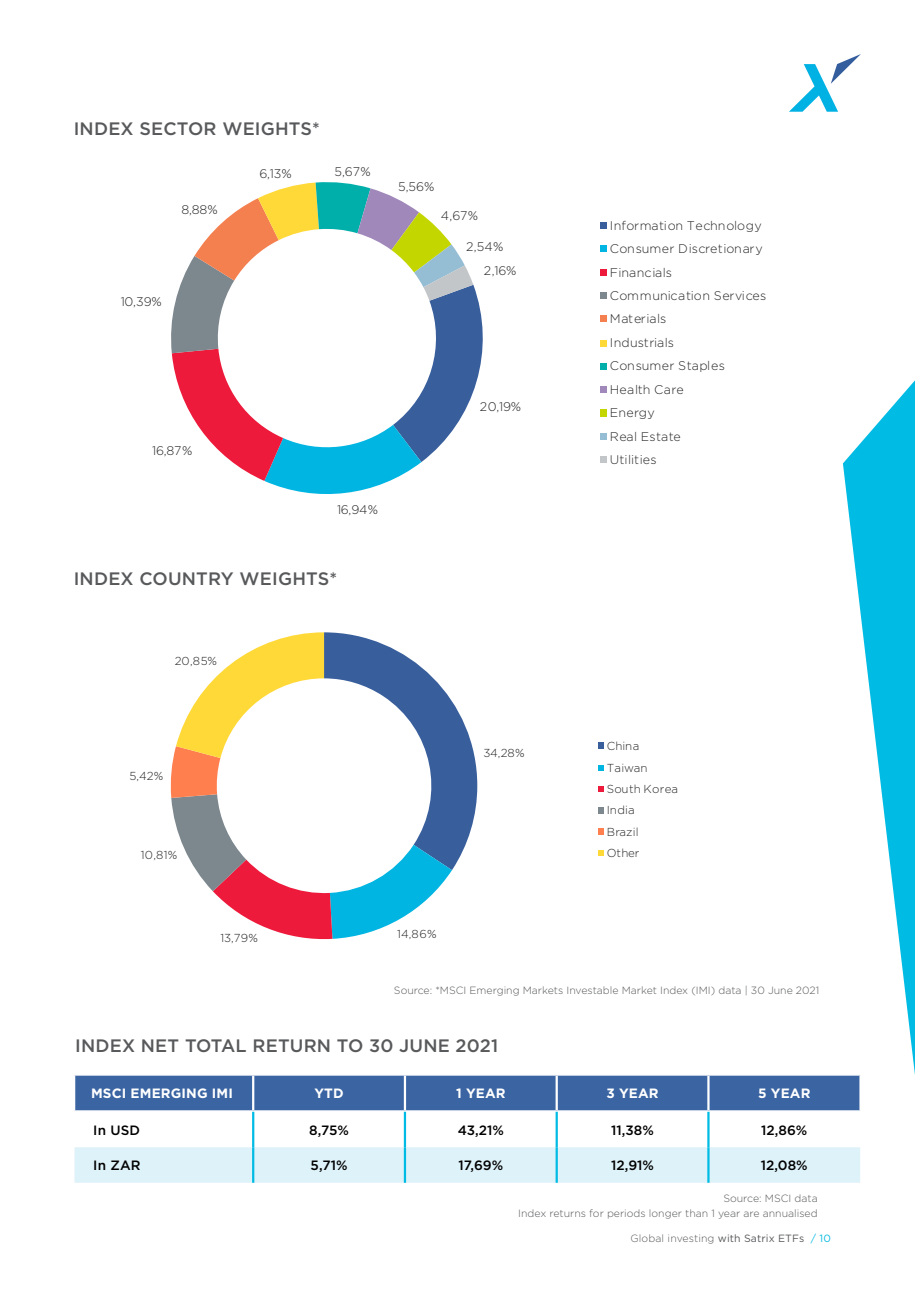
<style>
.page{position:relative;width:915px;height:1297px;background:#fff}
.page>*{position:absolute;margin:0;border:0;box-sizing:border-box;transform-origin:0 0}
.t1{font:500 18px "Gotham";letter-spacing:.01em;color:#58595b}
.t2{font:500 13.5px "Gotham";color:#000}
.t3{font:700 13.5px "Gotham";letter-spacing:.01em;color:#fff}
.t4{font:300 12.45px/23.4px "Gotham";letter-spacing:.005em;color:#262626}
.t5{font:300 11.55px/21.5px "Gotham";letter-spacing:.005em;color:#262626}
.t6{font:300 10.5px/15px "Gotham";color:#58595b;text-align:right}
.s1{font-weight:400}
.s2{font-weight:400;color:#0ebce3}
</style>
<div class="page">
<svg style="left:789px;top:54px;width:71px;height:58px"></svg>
<svg style="left:843px;top:381px;width:71px;height:685px"></svg>
<div style="left:75px;top:1076px;width:784px;height:34px;background:#3a64a2"></div>
<div style="left:74px;top:1147px;width:785px;height:36px;background:#def2f9"></div>
<hr style="left:252px;top:1076px;width:2px;height:34px;background:#fff">
<hr style="left:403px;top:1076px;width:3px;height:34px;background:#fff">
<hr style="left:555px;top:1076px;width:2px;height:34px;background:#fff">
<hr style="left:707px;top:1076px;width:2px;height:34px;background:#fff">
<hr style="left:252px;top:1112px;width:2px;height:35px;background:#00bce4">
<hr style="left:403px;top:1112px;width:3px;height:35px;background:#00bce4">
<hr style="left:555px;top:1112px;width:2px;height:35px;background:#00bce4">
<hr style="left:707px;top:1112px;width:2px;height:35px;background:#00bce4">
<hr style="left:252px;top:1147px;width:2px;height:36px;background:#00bce4">
<hr style="left:403px;top:1147px;width:3px;height:36px;background:#00bce4">
<hr style="left:555px;top:1147px;width:2px;height:36px;background:#00bce4">
<hr style="left:707px;top:1147px;width:2px;height:36px;background:#00bce4">
<svg style="left:171px;top:182px;width:312px;height:312px"></svg>
<div style="left:599px;top:222px;width:7px;height:7px;background:#385e9c"></div>
<div style="left:599px;top:245px;width:7px;height:7px;background:#00b5e2"></div>
<div style="left:599px;top:269px;width:7px;height:7px;background:#ed1a3b"></div>
<div style="left:599px;top:292px;width:7px;height:7px;background:#7c878e"></div>
<div style="left:599px;top:316px;width:7px;height:6px;background:#f47f4f"></div>
<div style="left:599px;top:340px;width:7px;height:6px;background:#ffd937"></div>
<div style="left:599px;top:363px;width:7px;height:7px;background:#00afaa"></div>
<div style="left:599px;top:386px;width:7px;height:7px;background:#a188ba"></div>
<div style="left:599px;top:409px;width:7px;height:8px;background:#c4d600"></div>
<div style="left:599px;top:433px;width:7px;height:7px;background:#95bdd3"></div>
<div style="left:599px;top:456px;width:7px;height:7px;background:#c3c6c8"></div>
<svg style="left:170px;top:632px;width:307px;height:308px"></svg>
<svg style="left:598px;top:743px;width:6px;height:6px"></svg>
<svg style="left:598px;top:765px;width:6px;height:5px"></svg>
<svg style="left:598px;top:786px;width:6px;height:6px"></svg>
<div style="left:598px;top:807px;width:6px;height:7px;background:#7c878e"></div>
<div style="left:598px;top:828px;width:6px;height:7px;background:#ff7f4f"></div>
<svg style="left:598px;top:850px;width:6px;height:6px"></svg>
<h1 class="t1" style="left:74px;top:116px;width:248px">INDEX SECTOR WEIGHTS*</h1>
<p class="t4" style="left:181px;top:198px;width:38px">8,88%</p>
<p class="t4" style="left:121px;top:290px;width:43px">10,39%</p>
<p class="t4" style="left:259px;top:162px;width:34px">6,13%</p>
<p class="t4" style="left:334px;top:160px;width:38px">5,67%</p>
<p class="t4" style="left:398px;top:174px;width:38px">5,56%</p>
<p class="t4" style="left:441px;top:204px;width:39px">4,67%</p>
<p class="t4" style="left:484px;top:234px;width:34px;line-height:24.8px;text-indent:-18px">2,54%<br>2,16%</p>
<p class="t4" style="left:152px;top:438px;width:42px">16,87%</p>
<p class="t4" style="left:337px;top:497px;width:43px">16,94%</p>
<h1 class="t1" style="left:74px;top:567px;width:265px">INDEX COUNTRY WEIGHTS*</h1>
<p class="t5" style="left:175px;top:650px;width:44px">20,85%</p>
<p class="t5" style="left:130px;top:764px;width:35px">5,42%</p>
<p class="t5" style="left:141px;top:843px;width:38px">10,81%</p>
<p class="t4" style="left:480px;top:395px;width:43px">20,19%</p>
<p class="t5" style="left:483px;top:741px;width:43px">34,28%</p>
<p class="t5" style="left:220px;top:927px;width:39px">13,79%</p>
<p class="t5" style="left:397px;top:923px;width:41px">14,86%</p>
<p class="t4" style="left:609px;top:213px;width:158px">Information Technology<br>Consumer Discretionary<br>Financials<br>Communication Services<br>Materials<br>Industrials<br>Consumer Staples<br>Health Care<br>Energy<br>Real Estate<br>Utilities</p>
<p class="t5" style="left:606px;top:735px;width:73px">China<br>Taiwan<br>South Korea<br>India<br>Brazil<br>Other</p>
<p class="t6" style="left:394px;top:982px;width:426px">Source: *MSCI Emerging Markets Investable Market Index (IMI) data | 30 June 2021</p>
<h1 class="t1" style="left:75px;top:1034px;width:424px">INDEX NET TOTAL RETURN TO 30 JUNE 2021</h1>
<p class="t3" style="left:91px;top:1085px;width:143px">MSCI EMERGING IMI</p>
<p class="t3" style="left:314px;top:1085px;width:31px">YTD</p>
<p class="t3" style="left:456px;top:1085px;width:51px">1 YEAR</p>
<p class="t3" style="left:606px;top:1085px;width:54px">3 YEAR</p>
<p class="t3" style="left:757px;top:1085px;width:54px">5 YEAR</p>
<p class="t2" style="left:93px;top:1121px;width:48px">In USD</p>
<p class="t2" style="left:309px;top:1121px;width:41px">8,75%</p>
<p class="t2" style="left:457px;top:1121px;width:48px">43,21%</p>
<p class="t2" style="left:611px;top:1121px;width:44px">11,38%</p>
<p class="t2" style="left:761px;top:1121px;width:48px">12,86%</p>
<p class="t2" style="left:93px;top:1157px;width:49px">In ZAR</p>
<p class="t2" style="left:310px;top:1157px;width:38px">5,71%</p>
<p class="t2" style="left:458px;top:1157px;width:46px">17,69%</p>
<p class="t2" style="left:611px;top:1157px;width:44px">12,91%</p>
<p class="t2" style="left:760px;top:1157px;width:48px">12,08%</p>
<p class="t6" style="left:518px;top:1191px;width:301px">Source: MSCI data<br>Index returns for periods longer than 1 year are annualised</p>
<p class="t6" style="left:630px;top:1231px;width:202px">Global investing <span class="s1">with Satrix ETFs</span> <span class="s2">/ 10</span></p>
</div>
